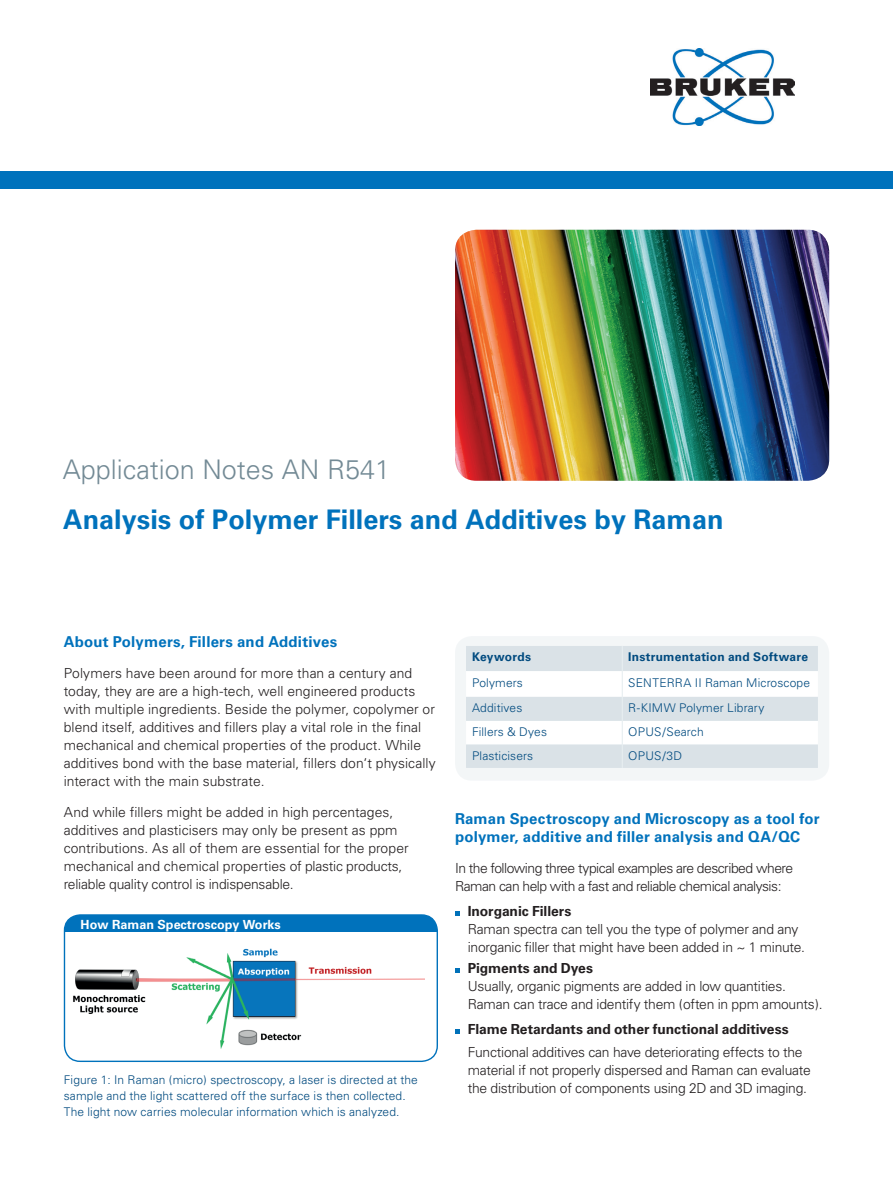
<style>
.page{position:relative;width:893px;height:1187px;background:#fff}
.page>*{position:absolute;margin:0;border:0;box-sizing:border-box;transform-origin:0 0}
.t1{font:700 27px "Univers";color:#0072bc}
.t2{font:300 27px "Univers";color:#738a95}
.t3{font:700 15px/18px "Univers";letter-spacing:.015em;color:#0072bc}
.t4{font:300 13.8px/18px "Univers";letter-spacing:-.01em;color:#231f20}
.t5{font:300 13.8px/18px "Univers";letter-spacing:-.04em;color:#231f20}
.t6{font:700 13.8px "Univers";letter-spacing:-.005em;color:#231f20}
.t7{font:700 12.6px "Univers";color:#fff}
.t8{font:300 12px/15.8px "Univers";letter-spacing:.01em;color:#004a7f}
.t9{font:700 12px "Univers";letter-spacing:.02em;color:#004a7f}
</style>
<div class="page">
<div style="left:64px;top:915px;width:373px;height:17px;background:#0072bc"></div>
<div style="left:64px;top:914px;width:374px;height:147px;border:1px solid #0072bc;border-radius:16px"></div>
<div style="left:0;top:171px;width:893px;height:17px;background:#0072bc"></div>
<img style="left:651px;top:49px;width:143px;height:76px">
<img style="left:455px;top:230px;width:374px;height:250px">
<div style="left:455px;top:636px;width:374px;height:144px;background:#f3f6f7;border-radius:17px"></div>
<svg style="left:466px;top:646px;width:352px;height:121px"></svg>
<svg style="left:455px;top:911px;width:4px;height:4px"></svg>
<svg style="left:455px;top:968px;width:4px;height:4px"></svg>
<svg style="left:455px;top:1029px;width:4px;height:5px"></svg>
<img style="left:73px;top:948px;width:351px;height:101px">
<h1 class="t2" style="left:63px;top:453px;width:329px">Application Notes AN R541</h1>
<h1 class="t1" style="left:63px;top:503px;width:662px">Analysis of Polymer Fillers and Additives by Raman</h1>
<p class="t3" style="left:64px;top:633px;width:275px">About Polymers, Fillers and Additives</p>
<p class="t4" style="left:64px;top:664px;width:373px">Polymers have been around for more than a century and today, they are are a high-tech, well engineered products with multiple ingredients. Beside the polymer, copolymer or blend itself, additives and fillers play a vital role in the final mechanical and chemical properties of the product. While additives bond with the base material, fillers don‘t physically interact with the main substrate.</p>
<p class="t4" style="left:64px;top:803px;width:346px">And while fillers might be added in high percentages, additives and plasticisers may only be present as ppm contributions. As all of them are essential for the proper mechanical and chemical properties of plastic products, reliable quality control is indispensable.</p>
<p class="t7" style="left:81px;top:916px;width:202px">How Raman Spectroscopy Works</p>
<p class="t8" style="left:64px;top:1071px;width:356px">Figure 1: In Raman (micro) spectroscopy, a laser is directed at the sample and the light scattered off the surface is then collected.<br>The light now carries molecular information which is analyzed.</p>
<p class="t9" style="left:472px;top:649px;width:60px">Keywords</p>
<p class="t9" style="left:628px;top:649px;width:181px">Instrumentation and Software</p>
<p class="t8" style="left:472px;top:674px;width:52px">Polymers</p>
<p class="t8" style="left:628px;top:674px;width:183px">SENTERRA II Raman Microscope</p>
<p class="t8" style="left:472px;top:700px;width:52px">Additives</p>
<p class="t8" style="left:628px;top:700px;width:138px">R-KIMW Polymer Library</p>
<p class="t8" style="left:472px;top:724px;width:76px">Fillers &amp; Dyes</p>
<p class="t8" style="left:628px;top:724px;width:77px">OPUS/Search</p>
<p class="t8" style="left:472px;top:747px;width:63px">Plasticisers</p>
<p class="t8" style="left:628px;top:747px;width:55px">OPUS/3D</p>
<p class="t3" style="left:455px;top:809px;width:366px">Raman Spectroscopy and Microscopy as a tool for polymer, additive and filler analysis and QA/QC</p>
<p class="t5" style="left:455px;top:858px;width:340px">In the following three typical examples are described where<br>Raman can help with a fast and reliable chemical analysis:</p>
<p class="t6" style="left:468px;top:902px;width:105px">Inorganic Fillers</p>
<p class="t4" style="left:468px;top:920px;width:339px">Raman spectra can tell you the type of polymer and any inorganic filler that might have been added in ~ 1 minute.</p>
<p class="t6" style="left:468px;top:959px;width:127px">Pigments and Dyes</p>
<p class="t4" style="left:468px;top:977px;width:357px">Usually, organic pigments are added in low quantities.<br>Raman can trace and identify them (often in ppm amounts).</p>
<p class="t6" style="left:468px;top:1021px;width:322px">Flame Retardants and other functional additivess</p>
<p class="t4" style="left:468px;top:1042px;width:345px">Functional additives can have deteriorating effects to the material if not properly dispersed and Raman can evaluate the distribution of components using 2D and 3D imaging.</p>
</div>
